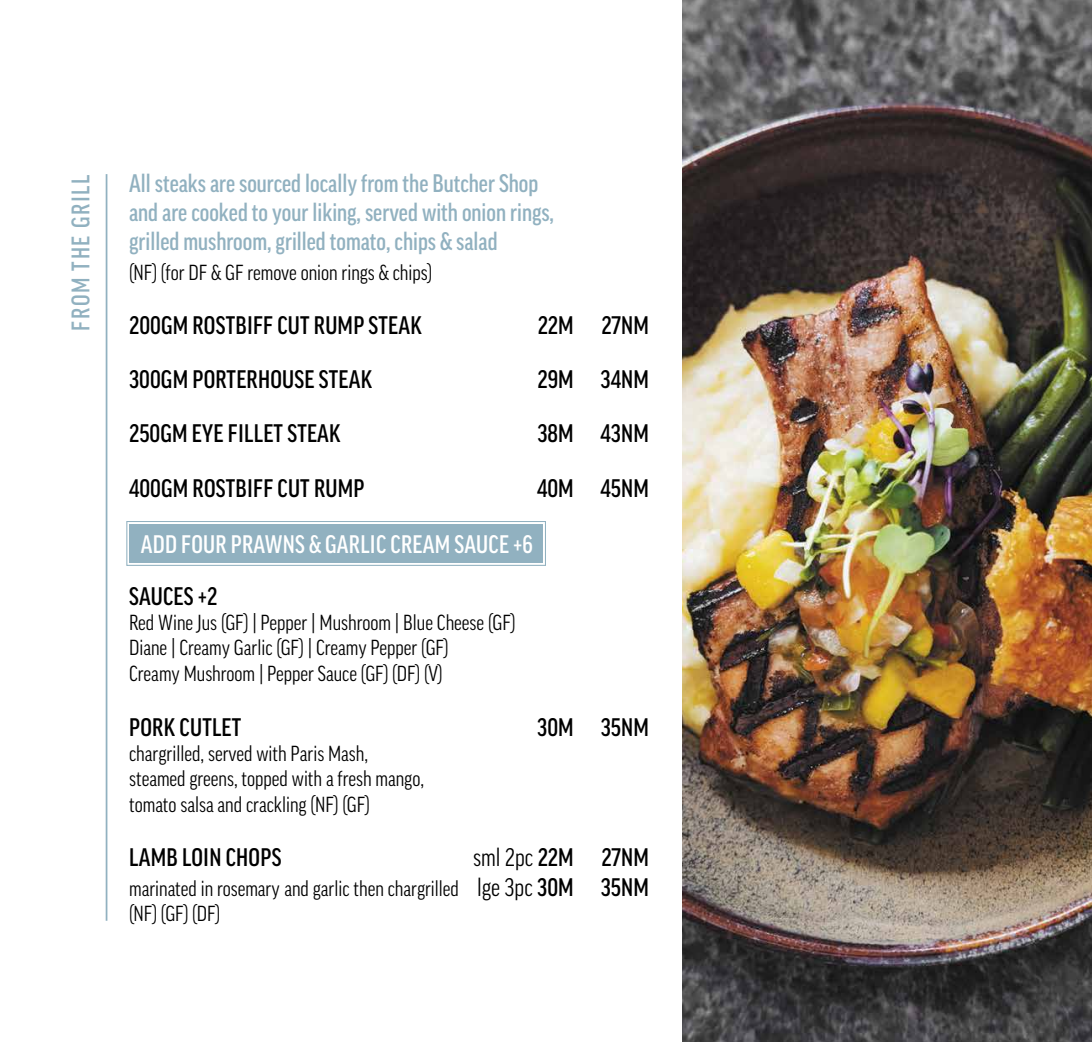
<style>
.page{position:relative;width:1092px;height:1042px;background:#fff}
.page>*{position:absolute;margin:0;border:0;box-sizing:border-box;transform-origin:0 0}
.t1{font:500 condensed 24.5px "Good Pro";letter-spacing:.01em;color:#000}
.t2{font:500 condensed 24.5px/29.4px "Good Pro";color:#91b1c0}
.t3{font:500 condensed 24.5px "Good Pro";letter-spacing:.01em;color:#fff}
.t4{font:500 condensed 24.5px "Good Pro";letter-spacing:.07em;color:#91b1c0}
.t5{font:condensed 21px/25.6px "Good Pro";color:#000}
.s1{font-weight:400}
.s2{font-size:24.5px}
.s3{font-weight:500;font-size:24.5px}
</style>
<div class="page">
<img style="left:682px;top:0;width:409px;height:1042px">
<hr style="left:106px;top:174px;width:1px;height:747px;background:#91b1c0">
<div style="left:129px;top:524px;width:413px;height:39px;background:#91b1c0"></div>
<div style="left:126px;top:521px;width:420px;height:45px;border:1px solid #91b1c0"></div>
<p class="t4" style="left:67px;top:331px;width:158px;rotate:-90deg">FROM THE GRILL</p>
<p class="t2" style="left:129px;top:168px;width:426px">All steaks are sourced locally from the Butcher Shop and are cooked to your liking, served with onion rings, grilled mushroom, grilled tomato, chips &amp; salad</p>
<p class="t5" style="left:129px;top:259px;width:304px">(NF) (for DF &amp; GF remove onion rings &amp; chips)</p>
<p class="t1" style="left:129px;top:311px;width:294px">200GM ROSTBIFF CUT RUMP STEAK</p>
<p class="t1" style="left:537px;top:311px;width:113px">22M 27NM</p>
<p class="t1" style="left:129px;top:366px;width:244px">300GM PORTERHOUSE STEAK</p>
<p class="t1" style="left:537px;top:366px;width:113px">29M 34NM</p>
<p class="t1" style="left:129px;top:420px;width:213px">250GM EYE FILLET STEAK</p>
<p class="t1" style="left:537px;top:420px;width:113px">38M 43NM</p>
<p class="t1" style="left:129px;top:474px;width:237px">400GM ROSTBIFF CUT RUMP</p>
<p class="t1" style="left:537px;top:474px;width:113px">40M 45NM</p>
<p class="t3" style="left:141px;top:531px;width:393px">ADD FOUR PRAWNS &amp; GARLIC CREAM SAUCE +6</p>
<p class="t1" style="left:129px;top:582px;width:90px">SAUCES +2</p>
<p class="t5" style="left:129px;top:610px;width:388px">Red Wine Jus (GF) | Pepper | Mushroom | Blue Cheese (GF)<br>Diane | Creamy Garlic (GF) | Creamy Pepper (GF)<br>Creamy Mushroom | Pepper Sauce (GF) (DF) (V)</p>
<p class="t1" style="left:129px;top:713px;width:114px">PORK CUTLET</p>
<p class="t1" style="left:537px;top:713px;width:113px">30M 35NM</p>
<p class="t5" style="left:129px;top:740px;width:296px">chargrilled, served with Paris Mash, steamed greens, topped with a fresh mango, tomato salsa and crackling (NF) (GF)</p>
<p class="t1" style="left:129px;top:843px;width:154px">LAMB LOIN CHOPS</p>
<p class="t1" style="left:473px;top:843px;width:177px"><span class="s1">sml 2pc</span> 22M 27NM</p>
<p class="t5" style="left:129px;top:875px;width:521px">marinated in rosemary and garlic then chargrilled <span class="s2">lge 3pc</span> <span class="s3">30M 35NM </span>(NF) (GF) (DF)</p>
</div>
